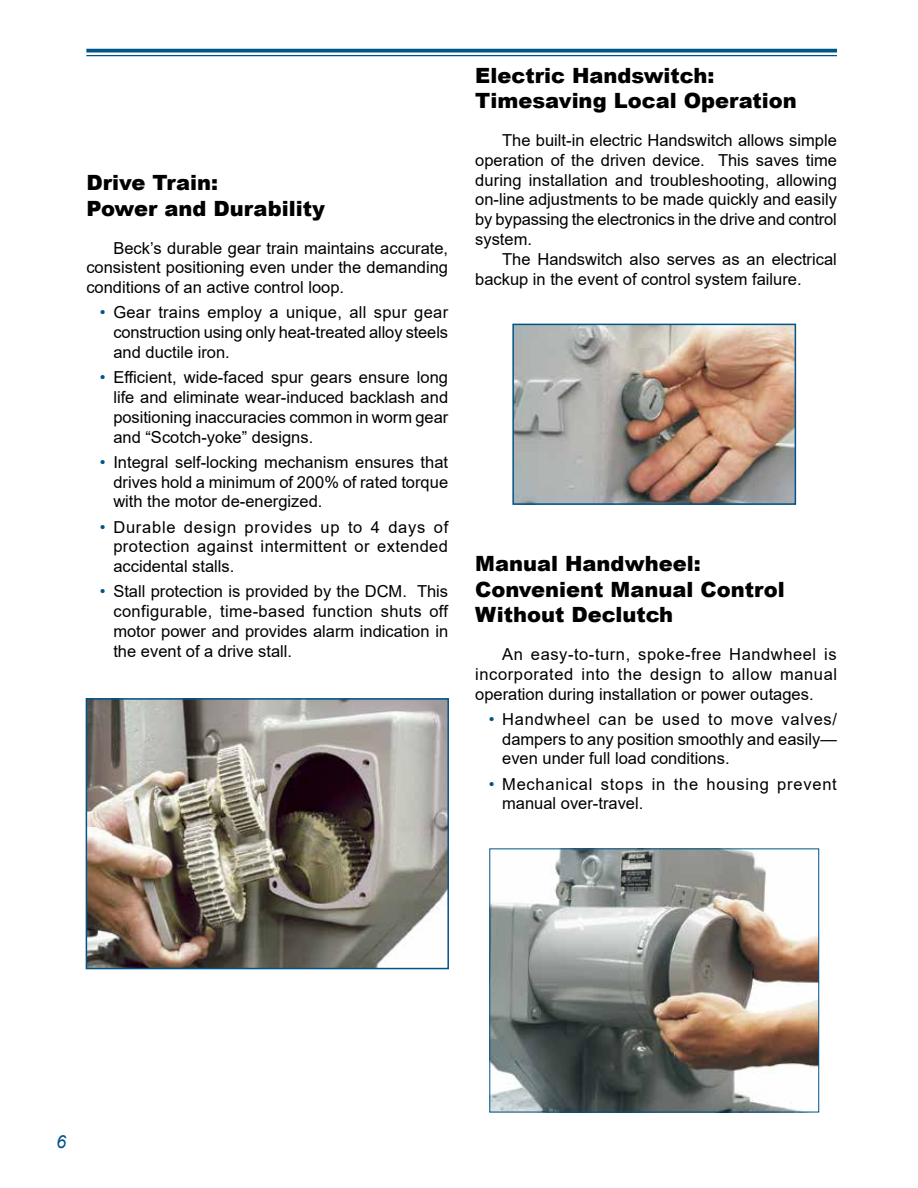
<style>
.page{position:relative;width:918px;height:1188px;background:#fff}
.page>*{position:absolute;margin:0;border:0;box-sizing:border-box;transform-origin:0 0}
.t1{font:900 21px/25.2px "Arial";color:#000}
.t2{font:italic 18px "Arial";color:#005488}
.t3{font:16.5px/19.8px "Arial";color:#000;text-align:justify}
.t4{font:16.5px/19.8px "Arial";letter-spacing:.045em;color:#000}
.s1{color:#005488}
</style>
<div class="page">
<img style="left:89px;top:701px;width:357px;height:265px">
<div style="left:86px;top:698px;width:363px;height:271px;border:2px solid #005488"></div>
<hr style="left:86px;top:49px;width:751px;height:3px;background:#005488">
<hr style="left:86px;top:55px;width:751px;height:1px;background:#005488">
<img style="left:515px;top:327px;width:278px;height:175px">
<div style="left:512px;top:324px;width:284px;height:181px;border:2px solid #005488"></div>
<img style="left:492px;top:851px;width:325px;height:259px">
<div style="left:490px;top:849px;width:329px;height:263px;border:1px solid #005488"></div>
<p class="t1" style="left:86px;top:170px;width:240px">Drive Train:<br>Power and Durability</p>
<p class="t3" style="left:86px;top:238px;width:363px;text-indent:27px">Beck’s durable gear train maintains accurate, consistent positioning even under the demanding conditions of an active control loop.</p>
<p class="t3" style="left:113px;top:303px;width:336px;text-indent:-13px"><span class="s1">•</span> Gear trains employ a unique, all spur gear construction using only heat-treated alloy steels and ductile iron.</p>
<p class="t3" style="left:113px;top:367px;width:336px;text-indent:-13px"><span class="s1">•</span> Efficient, wide-faced spur gears ensure long life and eliminate wear-induced backlash and positioning inaccuracies common in worm gear and “Scotch-yoke” designs.</p>
<p class="t3" style="left:113px;top:452px;width:336px;text-indent:-13px"><span class="s1">•</span> Integral self-locking mechanism ensures that drives hold a minimum of 200% of rated torque with the motor de-energized.</p>
<p class="t3" style="left:113px;top:517px;width:336px;text-indent:-13px"><span class="s1">•</span> Durable design provides up to 4 days of protection against intermittent or extended accidental stalls.</p>
<p class="t3" style="left:113px;top:582px;width:336px;text-indent:-13px"><span class="s1">•</span> Stall protection is provided by the DCM. This configurable, time-based function shuts off motor power and provides alarm indication in the event of a drive stall.</p>
<p class="t1" style="left:475px;top:62px;width:323px">Electric Handswitch:<br>Timesaving Local Operation</p>
<p class="t3" style="left:475px;top:130px;width:363px;text-indent:27px">The built-in electric Handswitch allows simple operation of the driven device. This saves time during installation and troubleshooting, allowing on-line adjustments to be made quickly and easily by bypassing the electronics in the drive and control system.</p>
<p class="t3" style="left:475px;top:249px;width:363px;text-indent:27px">The Handswitch also serves as an electrical backup in the event of control system failure.</p>
<p class="t1" style="left:475px;top:551px;width:311px">Manual Handwheel:<br>Convenient Manual Control<br>Without Declutch</p>
<p class="t3" style="left:475px;top:644px;width:363px;text-indent:27px">An easy-to-turn, spoke-free Handwheel is incorporated into the design to allow manual operation during installation or power outages.</p>
<p class="t3" style="left:502px;top:709px;width:336px;text-indent:-13px"><span class="s1">•</span> Handwheel can be used to move valves/ dampers to any position smoothly and easily— even under full load conditions.</p>
<p class="t4" style="left:502px;top:774px;width:336px;text-indent:-13px"><span class="s1">•</span> Mechanical stops in the housing prevent manual over-travel.</p>
<p class="t2" style="left:56px;top:1130px;width:12px">6</p>
</div>
